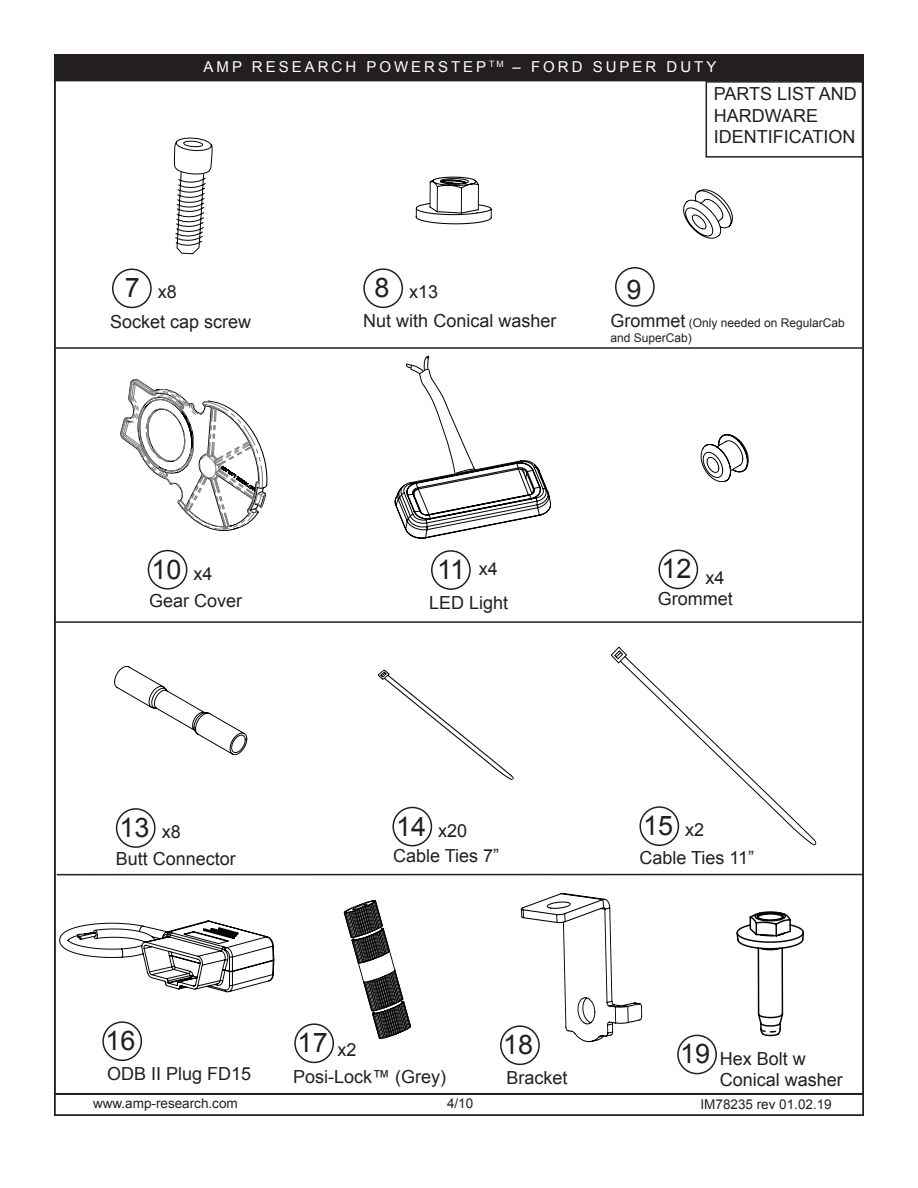
<style>
.page{position:relative;width:918px;height:1188px;background:#fff}
.page>*{position:absolute;margin:0;border:0;box-sizing:border-box;transform-origin:0 0}
.t1{font:27px "Arial";color:#231f20}
.t2{font:18px/21.6px "Arial";color:#231f20}
.t3{font:15px "Arial";letter-spacing:.2em;color:#fff}
.t4{font:13.5px "Arial";color:#231f20}
.t5{font:12px/14.4px "Arial";color:#231f20}
.s1{font-size:27px}
.s2{font-size:18px}
</style>
<div class="page">
<div style="left:54px;top:55px;width:809px;height:26px;background:#231f20"></div>
<div style="left:102px;top:1021px;width:40px;height:40px;border:2px solid #231f20;border-radius:50%"></div>
<svg style="left:611px;top:646px;width:206px;height:200px"></svg>
<div style="left:392px;top:807px;width:40px;height:39px;border:2px solid #231f20;border-radius:50%"></div>
<div style="left:706px;top:81px;width:157px;height:77px;border:2px solid #231f20"></div>
<svg style="left:378px;top:669px;width:136px;height:143px"></svg>
<div style="left:639px;top:806px;width:40px;height:40px;border:2px solid #231f20;border-radius:50%"></div>
<div style="left:112px;top:269px;width:40px;height:39px;border:2px solid #231f20;border-radius:50%"></div>
<svg style="left:174px;top:138px;width:38px;height:116px"></svg>
<div style="left:363px;top:268px;width:40px;height:40px;border:2px solid #231f20;border-radius:50%"></div>
<div style="left:116px;top:808px;width:40px;height:40px;border:2px solid #231f20;border-radius:50%"></div>
<svg style="left:114px;top:666px;width:133px;height:89px"></svg>
<svg style="left:59px;top:921px;width:215px;height:71px"></svg>
<svg style="left:120px;top:379px;width:147px;height:152px"></svg>
<div style="left:148px;top:550px;width:39px;height:40px;border:2px solid #231f20;border-radius:50%"></div>
<svg style="left:395px;top:355px;width:156px;height:184px"></svg>
<div style="left:431px;top:550px;width:40px;height:40px;border:2px solid #231f20;border-radius:50%"></div>
<svg style="left:416px;top:177px;width:76px;height:47px"></svg>
<svg style="left:701px;top:434px;width:47px;height:48px"></svg>
<div style="left:658px;top:550px;width:40px;height:39px;border:2px solid #231f20;border-radius:50%"></div>
<div style="left:615px;top:267px;width:40px;height:40px;border:2px solid #231f20;border-radius:50%"></div>
<svg style="left:344px;top:900px;width:67px;height:139px"></svg>
<div style="left:294px;top:1023px;width:40px;height:40px;border:2px solid #231f20;border-radius:50%"></div>
<svg style="left:521px;top:893px;width:121px;height:149px"></svg>
<div style="left:500px;top:1025px;width:40px;height:40px;border:2px solid #231f20;border-radius:50%"></div>
<svg style="left:736px;top:911px;width:68px;height:125px"></svg>
<div style="left:677px;top:1035px;width:40px;height:39px;border:2px solid #231f20;border-radius:50%"></div>
<div style="left:54px;top:1094px;width:810px;height:22px;border:2px solid #231f20"></div>
<hr style="left:56px;top:347px;width:806px;height:2px;background:#231f20">
<hr style="left:57px;top:874px;width:806px;height:1px;background:#231f20">
<svg style="left:683px;top:190px;width:50px;height:48px"></svg>
<hr style="left:55px;top:621px;width:807px;height:2px;background:#231f20">
<p class="t3" style="left:204px;top:57px;width:514px">AMP RESEARCH POWERSTEP <sup>TM</sup> – FORD SUPER DUTY</p>
<p class="t2" style="left:110px;top:277px;width:143px;line-height:29.5px;text-indent:15px"><span class="s1">7</span> x8<br>Socket cap screw</p>
<p class="t2" style="left:363px;top:278px;width:195px;line-height:28.7px;text-indent:11px"><span class="s1">8</span> x13<br>Nut with Conical washer</p>
<p class="t2" style="left:714px;top:83px;width:145px">PARTS LIST AND<br>HARDWARE<br>IDENTIFICATION</p>
<h1 class="t1" style="left:627px;top:272px;width:17px">9</h1>
<p class="t5" style="left:610px;top:316px;width:236px"><span class="s2">Grommet</span> (Only needed on RegularCab and SuperCab)</p>
<h1 class="t1" style="left:151px;top:552px;width:63px">10 <span class="s2">x4</span></h1>
<p class="t2" style="left:149px;top:590px;width:95px">Gear Cover</p>
<h1 class="t1" style="left:437px;top:552px;width:30px">11</h1>
<p class="t2" style="left:429px;top:592px;width:81px">LED Light</p>
<p class="t2" style="left:479px;top:558px;width:21px">x4</p>
<h1 class="t1" style="left:661px;top:551px;width:32px">12</h1>
<p class="t2" style="left:658px;top:588px;width:77px">Grommet</p>
<p class="t2" style="left:705px;top:567px;width:21px">x4</p>
<h1 class="t1" style="left:120px;top:810px;width:63px">13 <span class="s2">x8</span></h1>
<p class="t2" style="left:116px;top:848px;width:122px">Butt Connector</p>
<p class="t2" style="left:393px;top:818px;width:108px;line-height:25.5px"><span class="s1">14</span> x20<br>Cable Ties 7”</p>
<h1 class="t1" style="left:105px;top:1022px;width:32px">16</h1>
<p class="t2" style="left:107px;top:1063px;width:146px">ODB II Plug FD15</p>
<h1 class="t1" style="left:298px;top:1025px;width:32px">17</h1>
<p class="t2" style="left:293px;top:1066px;width:155px">Posi-Lock™ (Grey)</p>
<p class="t2" style="left:338px;top:1039px;width:21px">x2</p>
<h1 class="t1" style="left:503px;top:1026px;width:32px">18</h1>
<p class="t2" style="left:506px;top:1067px;width:63px">Bracket</p>
<h1 class="t1" style="left:643px;top:808px;width:63px">15 <span class="s2">x2</span></h1>
<p class="t2" style="left:639px;top:847px;width:116px">Cable Ties 11”</p>
<h1 class="t1" style="left:680px;top:1036px;width:32px">19</h1>
<p class="t2" style="left:720px;top:1048px;width:125px">Hex Bolt w<br>Conical washer</p>
<p class="t4" style="left:93px;top:1094px;width:146px">www.amp-research.com</p>
<p class="t4" style="left:447px;top:1095px;width:28px">4/10</p>
<p class="t4" style="left:701px;top:1096px;width:133px">IM78235 rev 01.02.19</p>
</div>
